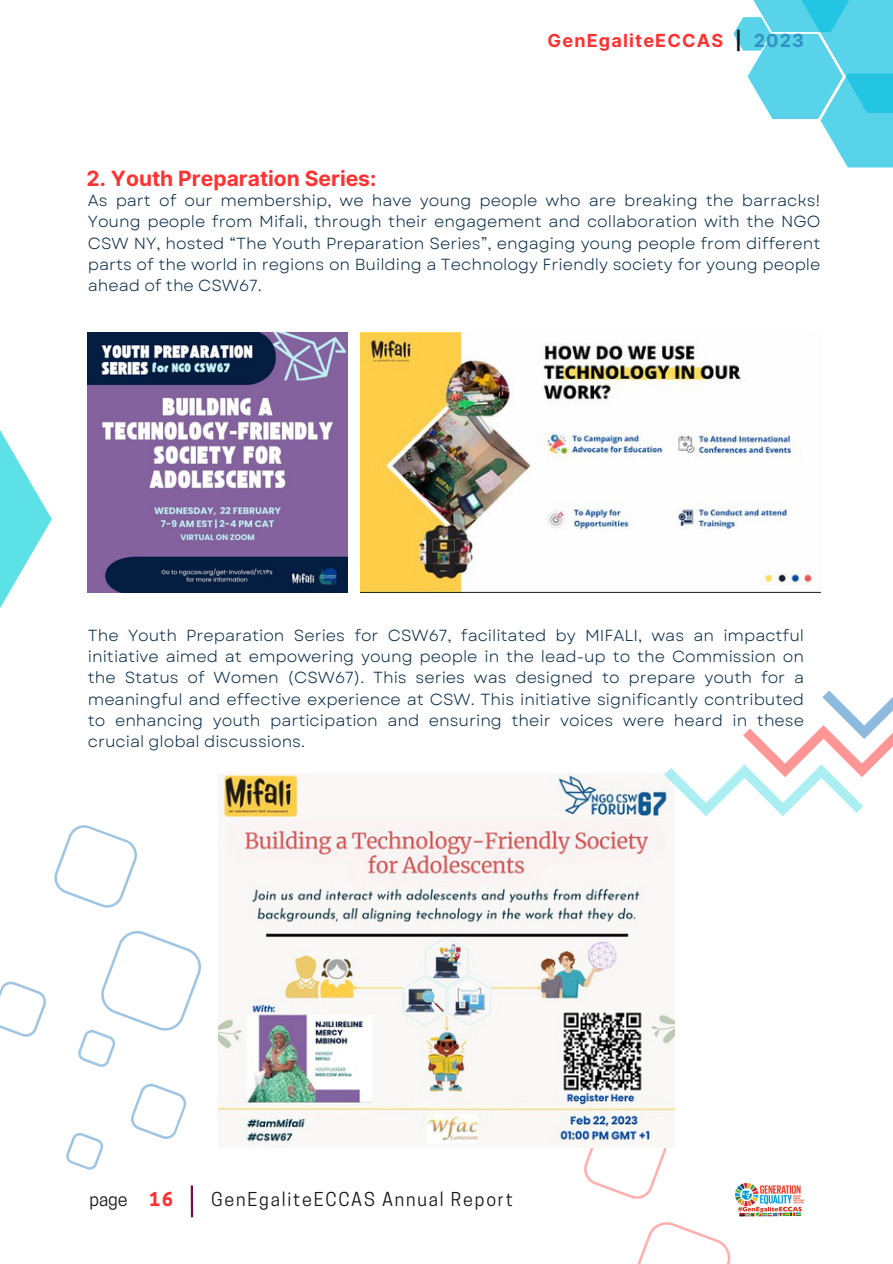
<style>
.page{position:relative;width:893px;height:1264px;background:#fff}
.page>*{position:absolute;margin:0;border:0;box-sizing:border-box;transform-origin:0 0}
.t1{font:700 21px "Inter";color:#ff3131}
.t2{font:18px "Cooper Hewitt";letter-spacing:.1em;color:#191717}
.t3{font:700 18px "Inter";letter-spacing:.065em;color:#ff3131}
.t4{font:700 18px "Cooper Hewitt";color:#ff3131}
.t5{font:16.05px/21.3px "Garet";color:#072a44;text-align:justify}
.s1{color:#191919}
.s2{color:#3292c2}
</style>
<div class="page">
<svg style="left:0;top:430px;width:52px;height:178px"></svg>
<div style="left:801px;top:0;width:91px;height:113px;background:#58d3e9"></div>
<svg style="left:733px;top:17px;width:159px;height:150px"></svg>
<svg style="left:744px;top:0;width:114px;height:32px"></svg>
<hr style="left:191px;top:1185px;width:2px;height:32px;background:#751040">
<img style="left:735px;top:1183px;width:68px;height:33px">
<img style="left:88px;top:332px;width:260px;height:260px">
<img style="left:361px;top:332px;width:459px;height:260px">
<svg style="left:0;top:981px;width:46px;height:56px"></svg>
<svg style="left:54px;top:825px;width:83px;height:83px"></svg>
<svg style="left:78px;top:931px;width:123px;height:136px"></svg>
<svg style="left:131px;top:1083px;width:56px;height:56px"></svg>
<svg style="left:66px;top:1132px;width:37px;height:38px"></svg>
<svg style="left:638px;top:1222px;width:93px;height:41px"></svg>
<svg style="left:584px;top:1147px;width:83px;height:52px"></svg>
<img style="left:218px;top:773px;width:456px;height:374px">
<svg style="left:664px;top:690px;width:228px;height:126px"></svg>
<p class="t1" style="left:87px;top:166px;width:291px">2. Youth Preparation Series:</p>
<p class="t3" style="left:547px;top:30px;width:258px">GenEgaliteECCAS <span class="s1">|</span> <span class="s2">2023</span></p>
<p class="t5" style="left:88px;top:190px;width:734px">As part of our membership, we have young people who are breaking the barracks!<br>Young people from Mifali, through their engagement and collaboration with the NGO CSW NY, hosted “The Youth Preparation Series”, engaging young people from different parts of the world in regions on Building a Technology Friendly society for young people ahead of the CSW67.</p>
<p class="t5" style="left:88px;top:624px;width:717px">The Youth Preparation Series for CSW67, facilitated by MIFALI, was an impactful initiative aimed at empowering young people in the lead-up to the Commission on the Status of Women (CSW67). This series was designed to prepare youth for a meaningful and effective experience at CSW. This initiative significantly contributed to enhancing youth participation and ensuring their voices were heard in these crucial global discussions.</p>
<p class="t2" style="left:89px;top:1192px;width:40px">page</p>
<p class="t4" style="left:149px;top:1192px;width:25px">16</p>
<p class="t2" style="left:211px;top:1192px;width:303px">GenEgaliteECCAS Annual Report</p>
</div>
